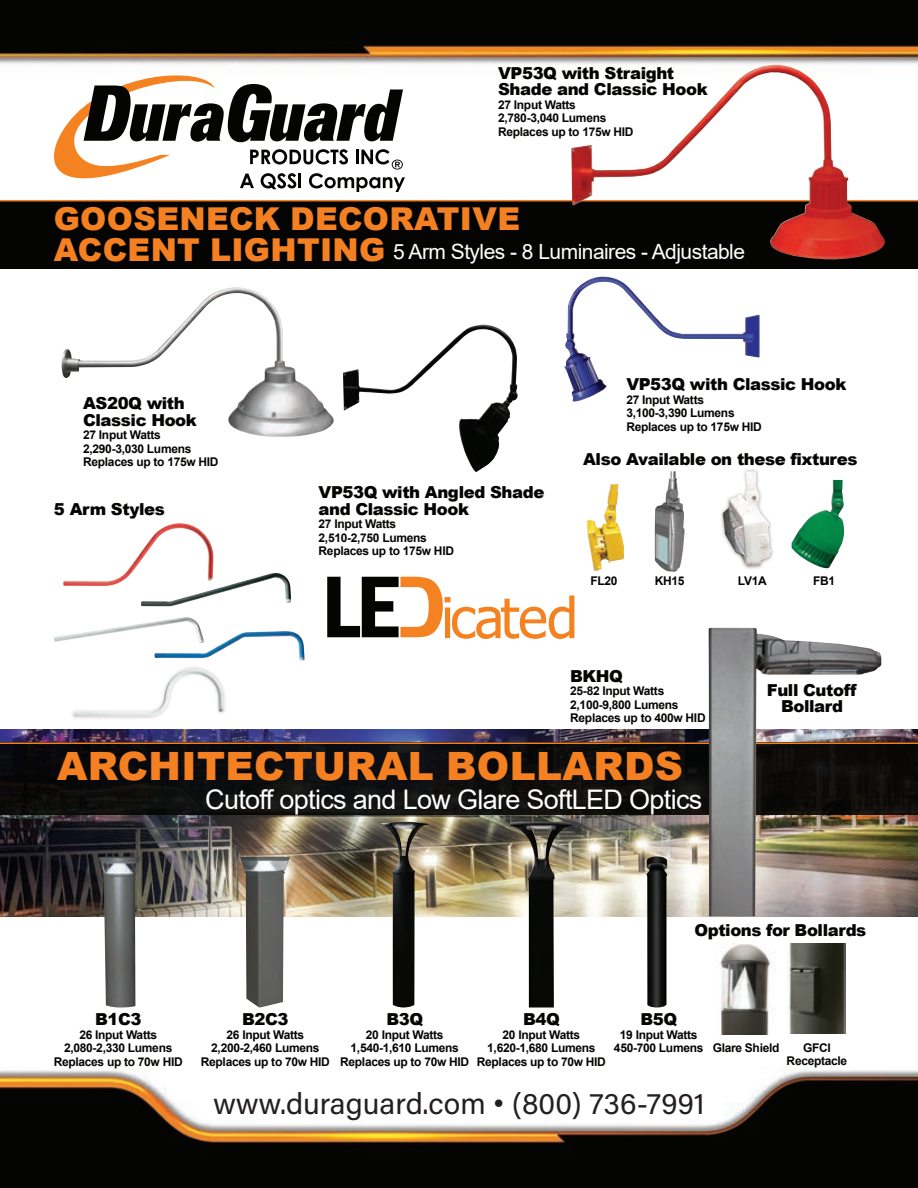
<style>
.page{position:relative;width:918px;height:1188px;background:#fff}
.page>*{position:absolute;margin:0;border:0;box-sizing:border-box;transform-origin:0 0}
.t1{font:900 39px "Arial";letter-spacing:.01em;color:#f58021}
.t2{font:900 31.5px/31.5px "Arial";letter-spacing:.01em;color:#f58021}
.t3{font:30px "Acumin Pro";color:#231f20}
.t4{font:27px "Arial";letter-spacing:-.025em;color:#fff}
.t5{font:21px "Arial";letter-spacing:-.025em;color:#fff}
.t6{font:900 16.5px/16.5px "Arial";letter-spacing:-.025em;color:#040503}
.t7{font:700 12px/13.5px "Arial";letter-spacing:-.025em;color:#040503;text-align:center}
.s1{font-family:"Arial"}
</style>
<div class="page">
<img style="left:0;top:0;width:918px;height:1188px">
<img style="left:0;top:730px;width:918px;height:186px">
<svg style="left:54px;top:75px;width:351px;height:117px"></svg>
<div style="left:0;top:200px;width:918px;height:68px;background:#040503"></div>
<svg style="left:327px;top:577px;width:247px;height:62px"></svg>
<img style="left:61px;top:287px;width:273px;height:150px">
<img style="left:343px;top:325px;width:175px;height:147px">
<img style="left:564px;top:277px;width:196px;height:125px">
<img style="left:792px;top:480px;width:52px;height:89px">
<img style="left:587px;top:484px;width:37px;height:87px">
<div style="left:719px;top:468px;width:55px;height:101px;background:#3e3e3f;opacity:.5"></div>
<img style="left:723px;top:471px;width:48px;height:95px">
<img style="left:655px;top:471px;width:30px;height:101px">
<img style="left:646px;top:856px;width:21px;height:152px">
<img style="left:99px;top:856px;width:41px;height:152px">
<img style="left:240px;top:856px;width:50px;height:152px">
<img style="left:380px;top:822px;width:49px;height:186px">
<img style="left:509px;top:822px;width:63px;height:186px">
<div style="left:0;top:742px;width:918px;height:73px;background:#0c0d0d"></div>
<img style="left:788px;top:944px;width:58px;height:90px">
<img style="left:714px;top:944px;width:67px;height:90px">
<hr style="left:0;top:742px;width:918px;height:2px;background:#f58021">
<hr style="left:0;top:200px;width:918px;height:1px;background:#f58021">
<img style="left:63px;top:523px;width:150px;height:63px">
<img style="left:54px;top:617px;width:150px;height:26px">
<img style="left:154px;top:631px;width:151px;height:30px">
<img style="left:141px;top:573px;width:150px;height:33px">
<div style="left:70px;top:665px;width:157px;height:55px;background:#3e3e3f;opacity:.25"></div>
<img style="left:73px;top:669px;width:151px;height:48px">
<img style="left:708px;top:628px;width:173px;height:288px">
<img style="left:571px;top:65px;width:314px;height:195px">
<h3 class="t6" style="left:498px;top:64px;width:211px">VP53Q with Straight<br>Shade and Classic Hook</h3>
<p class="t7" style="left:498px;top:98px;width:137px;text-align:left">27 Input Watts<br>2,780-3,040 Lumens<br>Replaces up to 175w HID</p>
<h2 class="t2" style="left:54px;top:202px;width:468px">GOOSENECK DECORATIVE<br>ACCENT LIGHTING</h2>
<h3 class="t5" style="left:393px;top:237px;width:353px">5 Arm Styles - 8 Luminaires - Adjustable</h3>
<h3 class="t6" style="left:83px;top:395px;width:115px">AS20Q with<br>Classic Hook</h3>
<p class="t7" style="left:83px;top:428px;width:137px;text-align:left">27 Input Watts<br>2,290-3,030 Lumens<br>Replaces up to 175w HID</p>
<h3 class="t6" style="left:54px;top:500px;width:112px">5 Arm Styles</h3>
<h3 class="t6" style="left:319px;top:484px;width:227px">VP53Q with Angled Shade and Classic Hook</h3>
<p class="t7" style="left:319px;top:518px;width:137px;text-align:left">27 Input Watts<br>2,510-2,750 Lumens<br>Replaces up to 175w HID</p>
<h3 class="t6" style="left:626px;top:375px;width:222px">VP53Q with Classic Hook</h3>
<p class="t7" style="left:626px;top:393px;width:137px;text-align:left">27 Input Watts<br>3,100-3,390 Lumens<br>Replaces up to 175w HID</p>
<h3 class="t6" style="left:583px;top:451px;width:276px">Also Available on these fixtures</h3>
<p class="t7" style="left:590px;top:574px;width:29px">FL20</p>
<p class="t7" style="left:655px;top:574px;width:31px">KH15</p>
<p class="t7" style="left:738px;top:574px;width:30px">LV1A</p>
<p class="t7" style="left:813px;top:574px;width:24px">FB1</p>
<h3 class="t6" style="left:570px;top:667px;width:54px">BKHQ</h3>
<p class="t7" style="left:570px;top:685px;width:137px;text-align:left">25-82 Input Watts<br>2,100-9,800 Lumens<br>Replaces up to 400w HID</p>
<h3 class="t6" style="left:767px;top:681px;width:91px;text-align:center">Full Cutoff<br>Bollard</h3>
<h1 class="t1" style="left:57px;top:737px;width:627px">ARCHITECTURAL BOLLARDS</h1>
<h3 class="t4" style="left:205px;top:781px;width:499px">Cutoff optics and Low Glare SoftLED Optics</h3>
<h3 class="t6" style="left:694px;top:921px;width:173px">Options for Bollards</h3>
<h3 class="t6" style="left:95px;top:1011px;width:48px">B1C3</h3>
<p class="t7" style="left:54px;top:1028px;width:131px">26 Input Watts<br>2,080-2,330 Lumens<br>Replaces up to 70w HID</p>
<h3 class="t6" style="left:242px;top:1011px;width:48px">B2C3</h3>
<p class="t7" style="left:201px;top:1028px;width:131px">26 Input Watts<br>2,200-2,460 Lumens<br>Replaces up to 70w HID</p>
<h3 class="t6" style="left:386px;top:1011px;width:38px">B3Q</h3>
<p class="t7" style="left:340px;top:1028px;width:131px">20 Input Watts<br>1,540-1,610 Lumens<br>Replaces up to 70w HID</p>
<h3 class="t6" style="left:523px;top:1011px;width:38px">B4Q</h3>
<p class="t7" style="left:477px;top:1028px;width:131px">20 Input Watts<br>1,620-1,680 Lumens<br>Replaces up to 70w HID</p>
<h3 class="t6" style="left:640px;top:1011px;width:38px">B5Q</h3>
<p class="t7" style="left:614px;top:1028px;width:91px">19 Input Watts<br>450-700 Lumens</p>
<h3 class="t3" style="left:213px;top:1082px;width:493px">www.duraguard.com <span class="s1">•</span> (800) 736-7991</h3>
<p class="t7" style="left:713px;top:1041px;width:68px">Glare Shield</p>
<p class="t7" style="left:787px;top:1041px;width:62px">GFCI<br>Receptacle</p>
</div>
